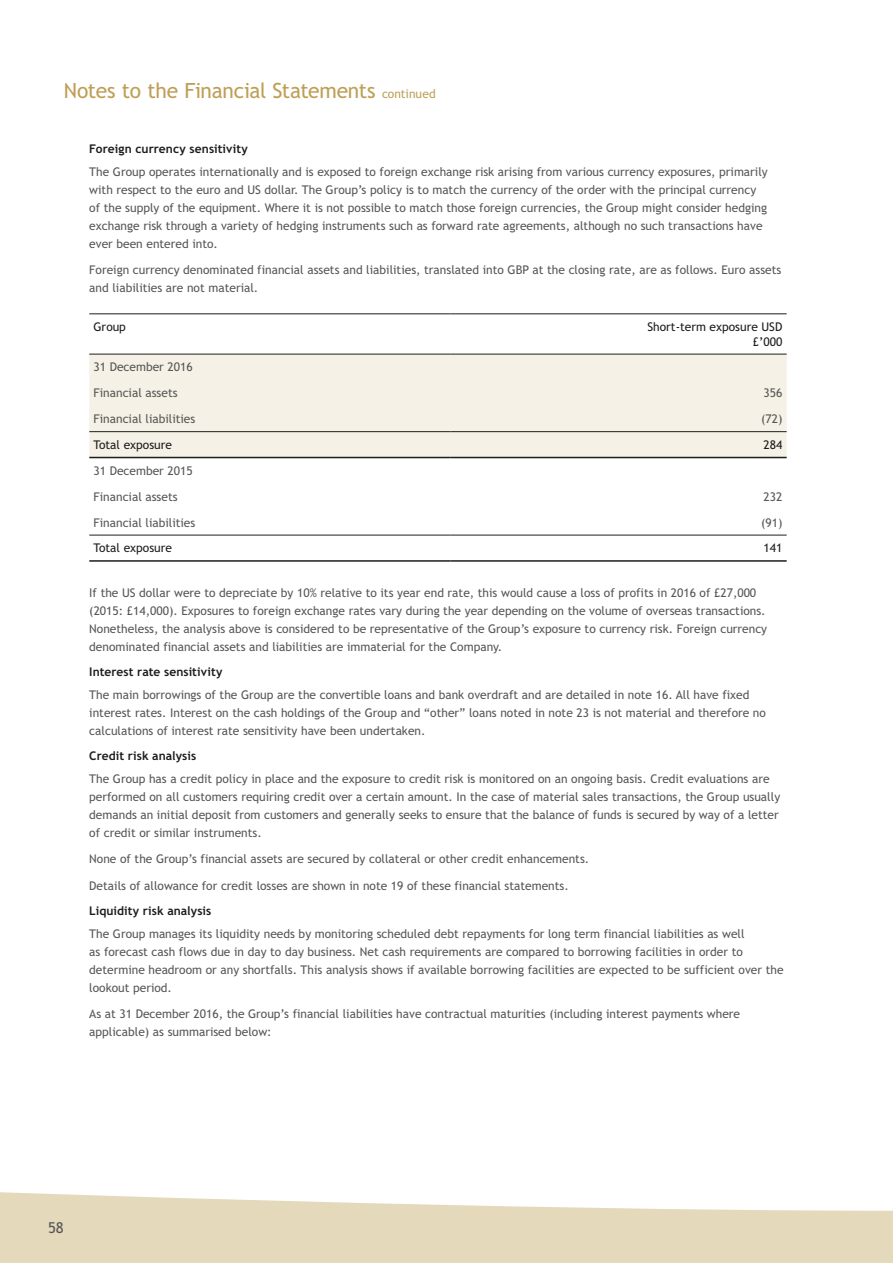
<style>
.page{position:relative;width:893px;height:1263px;background:#fff}
.page>*{position:absolute;margin:0;border:0;box-sizing:border-box;transform-origin:0 0}
.t1{font:21px "Trebuchet";letter-spacing:-.015em;color:#be9f56}
.t2{font:15px "Trebuchet";color:#575756}
.t3{font:12px/18px "Trebuchet";color:#575756}
.t4{font:700 12px "Trebuchet";letter-spacing:.005em;color:#1d1d1b}
.t5{font:12px/14.4px "Trebuchet";color:#1d1d1b;text-align:right}
.s1{font-size:12px}
</style>
<div class="page">
<div style="left:0;top:1188px;width:893px;height:75px;background:#e5d9bc"></div>
<svg style="left:0;top:1188px;width:893px;height:23px;fill:#fff"></svg>
<div style="left:89px;top:355px;width:698px;height:102px;background:#f5f1e6"></div>
<hr style="left:451px;top:313px;width:336px;height:1px;background:#1d1d1b">
<hr style="left:451px;top:354px;width:336px;height:1px;background:#1d1d1b">
<hr style="left:89px;top:313px;width:362px;height:1px;background:#1d1d1b">
<hr style="left:89px;top:354px;width:362px;height:1px;background:#1d1d1b">
<hr style="left:451px;top:431px;width:336px;height:1px;background:#1d1d1b">
<hr style="left:451px;top:457px;width:336px;height:1px;background:#1d1d1b">
<hr style="left:451px;top:535px;width:336px;height:1px;background:#1d1d1b">
<hr style="left:451px;top:560px;width:336px;height:2px;background:#1d1d1b">
<hr style="left:89px;top:431px;width:362px;height:1px;background:#1d1d1b">
<hr style="left:89px;top:457px;width:362px;height:1px;background:#1d1d1b">
<hr style="left:89px;top:535px;width:362px;height:1px;background:#1d1d1b">
<hr style="left:89px;top:560px;width:362px;height:2px;background:#1d1d1b">
<h1 class="t1" style="left:64px;top:78px;width:373px">Notes to the Financial Statements <span class="s1">continued</span></h1>
<p class="t4" style="left:89px;top:142px;width:160px">Foreign currency sensitivity</p>
<p class="t3" style="left:89px;top:162px;width:680px">The Group operates internationally and is exposed to foreign exchange risk arising from various currency exposures, primarily with respect to the euro and US dollar. The Group’s policy is to match the currency of the order with the principal currency of the supply of the equipment. Where it is not possible to match those foreign currencies, the Group might consider hedging exchange risk through a variety of hedging instruments such as forward rate agreements, although no such transactions have ever been entered into.</p>
<p class="t3" style="left:89px;top:261px;width:694px">Foreign currency denominated financial assets and liabilities, translated into GBP at the closing rate, are as follows. Euro assets and liabilities are not material.</p>
<p class="t5" style="left:94px;top:320px;width:34px">Group</p>
<p class="t5" style="left:647px;top:320px;width:136px">Short-term exposure USD £’000</p>
<p class="t3" style="left:94px;top:354px;width:101px;line-height:25.8px">31 December 2016<br>Financial assets</p>
<p class="t3" style="left:764px;top:384px;width:20px">356</p>
<p class="t3" style="left:94px;top:410px;width:103px">Financial liabilities</p>
<p class="t3" style="left:761px;top:410px;width:23px">(72)</p>
<p class="t5" style="left:94px;top:437px;width:80px">Total exposure</p>
<p class="t5" style="left:764px;top:437px;width:20px">284</p>
<p class="t3" style="left:94px;top:458px;width:101px;line-height:25.8px">31 December 2015<br>Financial assets</p>
<p class="t3" style="left:764px;top:487px;width:20px">232</p>
<p class="t3" style="left:94px;top:513px;width:103px">Financial liabilities</p>
<p class="t3" style="left:761px;top:513px;width:23px">(91)</p>
<p class="t5" style="left:94px;top:541px;width:80px">Total exposure</p>
<p class="t5" style="left:764px;top:541px;width:20px">141</p>
<p class="t3" style="left:89px;top:583px;width:679px">If the US dollar were to depreciate by 10% relative to its year end rate, this would cause a loss of profits in 2016 of £27,000 (2015: £14,000). Exposures to foreign exchange rates vary during the year depending on the volume of overseas transactions.<br>Nonetheless, the analysis above is considered to be representative of the Group’s exposure to currency risk. Foreign currency denominated financial assets and liabilities are immaterial for the Company.</p>
<p class="t4" style="left:89px;top:665px;width:135px">Interest rate sensitivity</p>
<p class="t3" style="left:89px;top:685px;width:678px">The main borrowings of the Group are the convertible loans and bank overdraft and are detailed in note 16. All have fixed interest rates. Interest on the cash holdings of the Group and “other” loans noted in note 23 is not material and therefore no calculations of interest rate sensitivity have been undertaken.</p>
<p class="t4" style="left:89px;top:749px;width:108px">Credit risk analysis</p>
<p class="t3" style="left:89px;top:769px;width:692px">The Group has a credit policy in place and the exposure to credit risk is monitored on an ongoing basis. Credit evaluations are performed on all customers requiring credit over a certain amount. In the case of material sales transactions, the Group usually demands an initial deposit from customers and generally seeks to ensure that the balance of funds is secured by way of a letter of credit or similar instruments.</p>
<p class="t3" style="left:89px;top:850px;width:501px">None of the Group’s financial assets are secured by collateral or other credit enhancements.</p>
<p class="t3" style="left:89px;top:876px;width:481px">Details of allowance for credit losses are shown in note 19 of these financial statements.</p>
<p class="t4" style="left:89px;top:904px;width:124px">Liquidity risk analysis</p>
<p class="t3" style="left:89px;top:924px;width:696px">The Group manages its liquidity needs by monitoring scheduled debt repayments for long term financial liabilities as well<br>as forecast cash flows due in day to day business. Net cash requirements are compared to borrowing facilities in order to determine headroom or any shortfalls. This analysis shows if available borrowing facilities are expected to be sufficient over the lookout period.</p>
<p class="t3" style="left:89px;top:1005px;width:652px">As at 31 December 2016, the Group’s financial liabilities have contractual maturities (including interest payments where applicable) as summarised below:</p>
<p class="t2" style="left:48px;top:1219px;width:17px">58</p>
</div>
